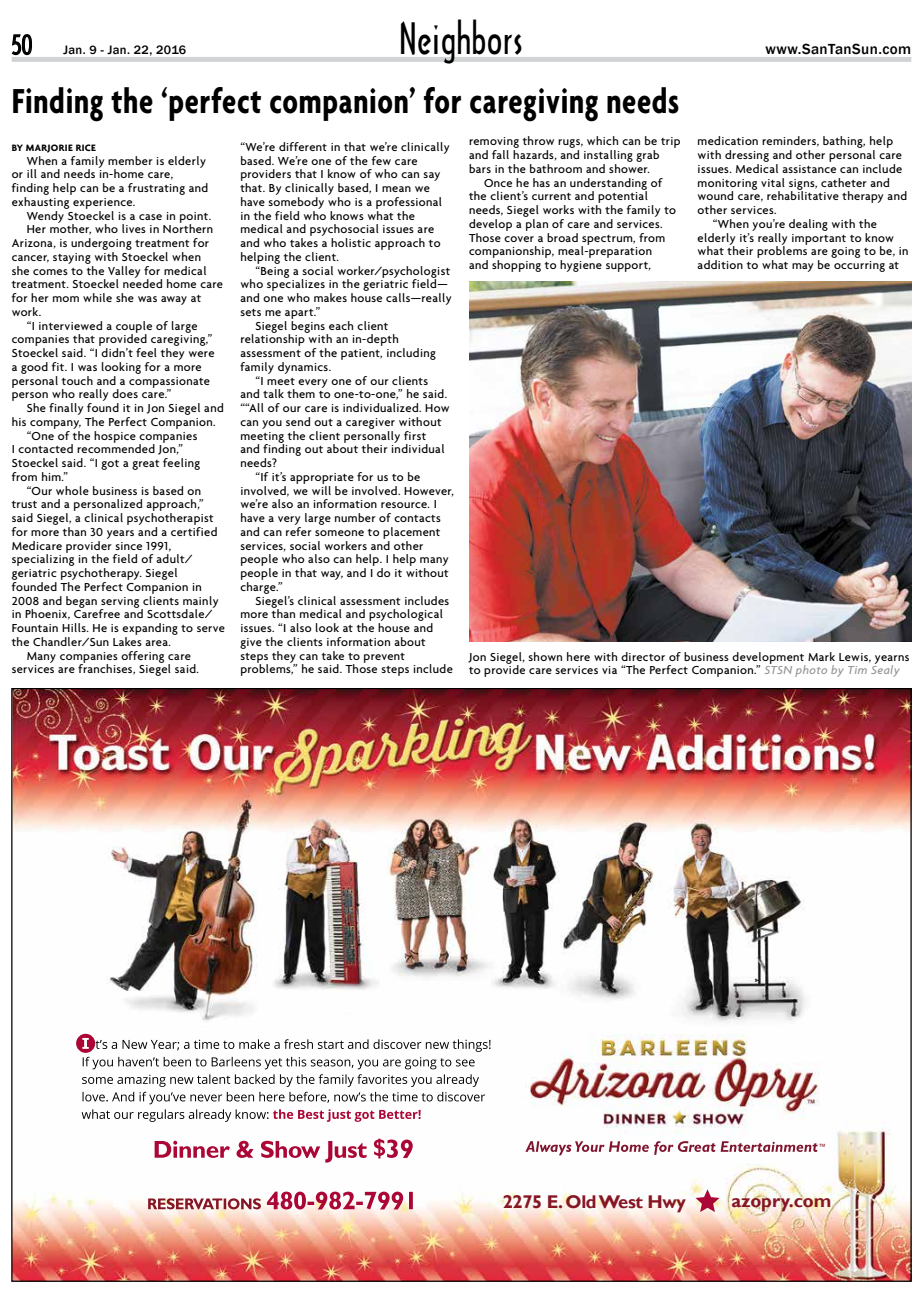
<style>
.page{position:relative;width:923px;height:1305px;background:#fff}
.page>*{position:absolute;margin:0;border:0;box-sizing:border-box;transform-origin:0 0}
.t1{font:41.25px "Arquitectura";letter-spacing:.01em;color:#000}
.t2{font:700 condensed 37.5px "Agenda";letter-spacing:.02em;color:#000;scale:.9 1}
.t3{font:25px "Arquitectura";color:#000}
.t4{font:700 18.38px "Gill Sans";letter-spacing:-.02em;color:#861624}
.t5{font:700 18.38px "Gill Sans";color:#861624}
.t6{font:500 15px "Franklin Gothic";letter-spacing:.03em;color:#000}
.t7{font:500 12.5px/13.8px "Agenda";letter-spacing:.03em;color:#000}
.t8{font:500 12.5px "Franklin Gothic";letter-spacing:.03em;color:#000}
.t9{font:700 10px "Agenda";letter-spacing:.03em;color:#000}
.t10{font:7.5px "Gill Sans";color:#861624}
.s1{font-style:italic;color:#939598}
</style>
<div class="page">
<div style="left:12px;top:57px;width:899px;height:5px;background:#d1d3d4"></div>
<svg style="left:11px;top:34px;width:22px;height:22px"></svg>
<img style="left:14px;top:690px;width:895px;height:590px">
<svg style="left:155px;top:1139px;width:258px;height:24px"></svg>
<svg style="left:267px;top:1192px;width:146px;height:17px"></svg>
<svg style="left:148px;top:1198px;width:113px;height:11px"></svg>
<svg style="left:695px;top:1189px;width:24px;height:23px"></svg>
<svg style="left:525px;top:1141px;width:123px;height:14px"></svg>
<svg style="left:654px;top:1141px;width:163px;height:14px"></svg>
<svg style="left:76px;top:1034px;width:19px;height:19px"></svg>
<svg style="left:82px;top:1038px;width:408px;height:84px"></svg>
<img style="left:469px;top:281px;width:442px;height:360px">
<h3 class="t3" style="left:12px;top:29px;width:22px">50</h3>
<p class="t8" style="left:63px;top:42px;width:124px">Jan. 9 - Jan. 22, 2016</p>
<h1 class="t1" style="left:399px;top:13px;width:125px">Neighbors</h1>
<p class="t6" style="left:765px;top:40px;width:147px">www.SanTanSun.com</p>
<h2 class="t2" style="left:12px;top:79px;width:743px">Finding the ‘perfect companion’ for caregiving needs</h2>
<p class="t7" style="left:469px;top:134px;width:213px">removing throw rugs, which can be trip and fall hazards, and installing grab bars in the bathroom and shower.</p>
<p class="t7" style="left:469px;top:175px;width:208px;text-indent:15px">Once he has an understanding of the client’s current and potential needs, Siegel works with the family to develop a plan of care and services.<br>Those cover a broad spectrum, from companionship, meal-preparation<br>and shopping to hygiene support,</p>
<p class="t7" style="left:697px;top:134px;width:197px">medication reminders, bathing, help</p>
<p class="t7" style="left:697px;top:148px;width:206px">with dressing and other personal care</p>
<p class="t7" style="left:697px;top:162px;width:206px">issues. Medical assistance can include</p>
<p class="t7" style="left:697px;top:175px;width:194px">monitoring vital signs, catheter and</p>
<p class="t7" style="left:697px;top:189px;width:211px">wound care, rehabilitative therapy and</p>
<p class="t7" style="left:697px;top:203px;width:80px">other services.</p>
<p class="t7" style="left:712px;top:217px;width:166px">“When you’re dealing with the</p>
<p class="t7" style="left:697px;top:230px;width:198px">elderly it’s really important to know</p>
<p class="t7" style="left:697px;top:244px;width:212px">what their problems are going to be, in</p>
<p class="t7" style="left:697px;top:258px;width:203px">addition to what may be occurring at</p>
<p class="t7" style="left:240px;top:140px;width:211px">“We’re different in that we’re clinically based. We’re one of the few care providers that I know of who can say that. By clinically based, I mean we have somebody who is a professional in the field who knows what the medical and psychosocial issues are and who takes a holistic approach to helping the client.</p>
<p class="t7" style="left:255px;top:263px;width:196px">“Being a social worker/psychologist</p>
<p class="t7" style="left:240px;top:277px;width:209px">who specializes in the geriatric field—</p>
<p class="t7" style="left:240px;top:291px;width:213px">and one who makes house calls—really</p>
<p class="t7" style="left:240px;top:305px;width:82px">sets me apart.”</p>
<p class="t7" style="left:255px;top:318px;width:134px">Siegel begins each client</p>
<p class="t7" style="left:240px;top:332px;width:160px">relationship with an in-depth</p>
<p class="t7" style="left:240px;top:346px;width:197px">assessment of the patient, including</p>
<p class="t7" style="left:240px;top:360px;width:92px">family dynamics.</p>
<p class="t7" style="left:255px;top:373px;width:174px">“I meet every one of our clients</p>
<p class="t7" style="left:240px;top:387px;width:208px">and talk them to one-to-one,” he said.</p>
<p class="t7" style="left:240px;top:401px;width:211px">““All of our care is individualized. How</p>
<p class="t7" style="left:240px;top:415px;width:203px">can you send out a caregiver without</p>
<p class="t7" style="left:240px;top:428px;width:187px">meeting the client personally first</p>
<p class="t7" style="left:240px;top:442px;width:206px">and finding out about their individual</p>
<p class="t7" style="left:240px;top:456px;width:38px">needs?</p>
<p class="t7" style="left:255px;top:470px;width:166px">“If it’s appropriate for us to be</p>
<p class="t7" style="left:240px;top:483px;width:215px">involved, we will be involved. However,</p>
<p class="t7" style="left:240px;top:497px;width:198px">we’re also an information resource. I</p>
<p class="t7" style="left:240px;top:511px;width:202px">have a very large number of contacts</p>
<p class="t7" style="left:240px;top:525px;width:201px">and can refer someone to placement</p>
<p class="t7" style="left:240px;top:538px;width:185px">services, social workers and other</p>
<p class="t7" style="left:240px;top:552px;width:210px">people who also can help. I help many</p>
<p class="t7" style="left:240px;top:566px;width:210px">people in that way, and I do it without</p>
<p class="t7" style="left:240px;top:580px;width:44px">charge.”</p>
<p class="t7" style="left:255px;top:593px;width:195px">Siegel’s clinical assessment includes</p>
<p class="t7" style="left:240px;top:607px;width:204px">more than medical and psychological</p>
<p class="t7" style="left:240px;top:621px;width:194px">issues. “I also look at the house and</p>
<p class="t7" style="left:240px;top:635px;width:187px">give the clients information about</p>
<p class="t7" style="left:240px;top:648px;width:166px">steps they can take to prevent</p>
<p class="t7" style="left:240px;top:662px;width:214px">problems,” he said. Those steps include</p>
<p class="t9" style="left:12px;top:142px;width:86px">BY MARJORIE RICE</p>
<p class="t7" style="left:12px;top:153px;width:198px;text-indent:15px">When a family member is elderly or ill and needs in-home care, finding help can be a frustrating and exhausting experience.</p>
<p class="t7" style="left:27px;top:208px;width:186px">Wendy Stoeckel is a case in point.</p>
<p class="t7" style="left:27px;top:222px;width:188px">Her mother, who lives in Northern</p>
<p class="t7" style="left:12px;top:236px;width:199px">Arizona, is undergoing treatment for</p>
<p class="t7" style="left:12px;top:250px;width:191px">cancer, staying with Stoeckel when</p>
<p class="t7" style="left:12px;top:263px;width:196px">she comes to the Valley for medical</p>
<p class="t7" style="left:12px;top:277px;width:213px">treatment. Stoeckel needed home care</p>
<p class="t7" style="left:12px;top:291px;width:191px">for her mom while she was away at</p>
<p class="t7" style="left:12px;top:305px;width:31px">work.</p>
<p class="t7" style="left:27px;top:318px;width:172px">“I interviewed a couple of large</p>
<p class="t7" style="left:12px;top:332px;width:202px">companies that provided caregiving,”</p>
<p class="t7" style="left:12px;top:346px;width:204px">Stoeckel said. “I didn’t feel they were</p>
<p class="t7" style="left:12px;top:360px;width:191px">a good fit. I was looking for a more</p>
<p class="t7" style="left:12px;top:373px;width:200px">personal touch and a compassionate</p>
<p class="t7" style="left:12px;top:387px;width:161px">person who really does care.”</p>
<p class="t7" style="left:27px;top:401px;width:198px">She finally found it in Jon Siegel and</p>
<p class="t7" style="left:12px;top:415px;width:205px">his company, The Perfect Companion.</p>
<p class="t7" style="left:27px;top:428px;width:172px">“One of the hospice companies</p>
<p class="t7" style="left:12px;top:442px;width:173px">I contacted recommended Jon,”</p>
<p class="t7" style="left:12px;top:456px;width:190px">Stoeckel said. “I got a great feeling</p>
<p class="t7" style="left:12px;top:470px;width:58px">from him.”</p>
<p class="t7" style="left:27px;top:483px;width:176px">“Our whole business is based on</p>
<p class="t7" style="left:12px;top:497px;width:194px">trust and a personalized approach,”</p>
<p class="t7" style="left:12px;top:511px;width:203px">said Siegel, a clinical psychotherapist</p>
<p class="t7" style="left:12px;top:525px;width:207px">for more than 30 years and a certified</p>
<p class="t7" style="left:12px;top:538px;width:161px">Medicare provider since 1991,</p>
<p class="t7" style="left:12px;top:552px;width:182px">specializing in the field of adult/</p>
<p class="t7" style="left:12px;top:566px;width:167px">geriatric psychotherapy. Siegel</p>
<p class="t7" style="left:12px;top:580px;width:192px">founded The Perfect Companion in</p>
<p class="t7" style="left:12px;top:593px;width:208px">2008 and began serving clients mainly</p>
<p class="t7" style="left:12px;top:607px;width:202px">in Phoenix, Carefree and Scottsdale/</p>
<p class="t7" style="left:12px;top:621px;width:215px">Fountain Hills. He is expanding to serve</p>
<p class="t7" style="left:12px;top:635px;width:161px">the Chandler/Sun Lakes area.</p>
<p class="t7" style="left:27px;top:648px;width:166px">Many companies offering care</p>
<p class="t7" style="left:12px;top:662px;width:189px">services are franchises, Siegel said.</p>
<p class="t7" style="left:469px;top:649px;width:442px">Jon Siegel, shown here with director of business development Mark Lewis, yearns to provide care services via “The Perfect Companion.” <span class="s1">STSN photo by Tim Sealy</span></p>
<p class="t10" style="left:818px;top:1142px;width:9px">™</p>
<h3 class="t4" style="left:503px;top:1191px;width:184px">2275 E. Old West Hwy</h3>
<h3 class="t5" style="left:731px;top:1190px;width:102px">azopry.com</h3>
</div>
